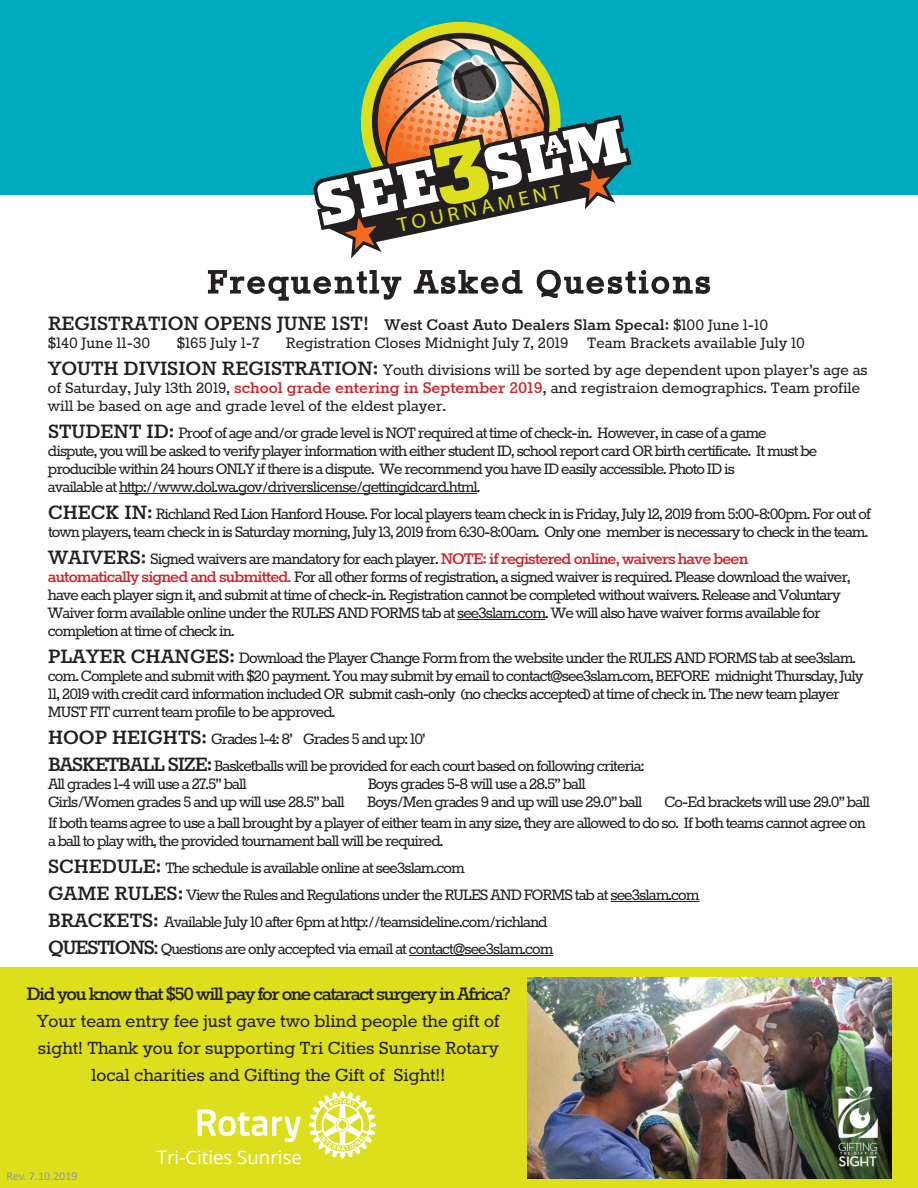
<style>
.page{position:relative;width:918px;height:1188px;background:#fff}
.page>*{position:absolute;margin:0;border:0;box-sizing:border-box;transform-origin:0 0}
.t1{font:39px "Rokkitt";letter-spacing:.075em;color:#231f20}
.t2{font:21px/27px "Rokkitt";color:#231f20;text-align:center}
.t3{font:700 21px "Rokkitt";letter-spacing:-.065em;color:#231f20}
.t4{font:700 20.25px "Colaborate";color:#dddf1d;scale:1.05 1}
.t5{font:18.6px "Open Sans";color:#fff}
.t6{font:18px/18px "Rokkitt";letter-spacing:-.05em;color:#231f20}
.t7{font:18px/27px "Rokkitt";color:#231f20}
.t8{font:700 18px/18px "Rokkitt";color:#231f20}
.t9{font:12px "Calibri";color:#97999c}
.s1{font-size:22.5px}
.s2{font-weight:400}
.s3{font-weight:700;font-size:22.5px}
.s4{font-weight:700;color:#d1232a}
.s5{font-weight:700}
</style>
<div class="page">
<div style="left:0;top:0;width:918px;height:194px;background:#00aabe"></div>
<div style="left:0;top:968px;width:918px;height:220px;background:#dddf1d"></div>
<svg style="left:313px;top:25px;width:319px;height:234px"></svg>
<svg style="left:207px;top:270px;width:195px;height:31px"></svg>
<svg style="left:413px;top:270px;width:110px;height:24px"></svg>
<svg style="left:536px;top:269px;width:175px;height:29px"></svg>
<hr style="left:119px;top:493px;width:358px;height:1px;background:#231f20">
<hr style="left:457px;top:619px;width:88px;height:1px;background:#231f20">
<hr style="left:611px;top:901px;width:88px;height:1px;background:#231f20">
<hr style="left:409px;top:955px;width:145px;height:1px;background:#231f20">
<svg style="left:197px;top:1109px;width:104px;height:33px"></svg>
<svg style="left:309px;top:1091px;width:67px;height:67px"></svg>
<img style="left:527px;top:978px;width:365px;height:200px">
<p class="t4" style="left:395px;top:213px;width:161px;rotate:-12deg">TOURNAMENT</p>
<h1 class="t1" style="left:208px;top:263px;width:504px">Frequently Asked Questions</h1>
<p class="t8" style="left:48px;top:317px;width:722px"><span class="s1">REGISTRATION OPENS JUNE 1ST!</span> West Coast Auto Dealers Slam Specal: <span class="s2">$100 June 1-10 $140 June 11-30</span></p>
<p class="t6" style="left:177px;top:335px;width:84px">$165 July 1-7</p>
<p class="t7" style="left:48px;top:330px;width:821px;text-indent:238px">Registration Closes Midnight July 7, 2019 Team Brackets available July 10<br><span class="s3">YOUTH DIVISION REGISTRATION:</span> Youth divisions will be sorted by age dependent upon player’s age as</p>
<p class="t7" style="left:48px;top:380px;width:814px;line-height:18px">of Saturday, July 13th 2019, <span class="s4">school grade entering in September 2019</span><span class="s5">,</span> and registraion demographics. Team profile will be based on age and grade level of the eldest player.</p>
<p class="t6" style="left:48px;top:425px;width:771px"><span class="s3">STUDENT ID:</span> Proof of age and/or grade level is NOT required at time of check-in. However, in case of a game dispute, you will be asked to verify player information with either student ID, school report card OR birth certificate. It must be producible within 24 hours ONLY if there is a dispute. We recommend you have ID easily accessible. Photo ID is<br>available at http://www.dol.wa.gov/driverslicense/gettingidcard.html.</p>
<p class="t6" style="left:48px;top:506px;width:825px"><span class="s3">CHECK IN:</span> Richland Red Lion Hanford House. For local players team check in is Friday, July 12, 2019 from 5:00-8:00pm. For out of town players, team check in is Saturday morning, July 13, 2019 from 6:30-8:00am. Only one member is necessary to check in the team.</p>
<p class="t6" style="left:48px;top:551px;width:804px"><span class="s3">WAIVERS:</span> Signed waivers are mandatory for each player. <span class="s4">NOTE: if registered online, waivers have been<br>automatically signed and submitted.</span> For all other forms of registration, a signed waiver is required. Please download the waiver, have each player sign it, and submit at time of check-in. Registration cannot be completed without waivers. Release and Voluntary Waiver form available online under the RULES AND FORMS tab at see3slam.com. We will also have waiver forms available for completion at time of check in.</p>
<p class="t6" style="left:48px;top:650px;width:817px"><span class="s3">PLAYER CHANGES:</span> Download the Player Change Form from the website under the RULES AND FORMS tab at see3slam. com. Complete and submit with $20 payment. You may submit by email to contact@see3slam.com, BEFORE midnight Thursday, July 11, 2019 with credit card information included OR submit cash-only (no checks accepted) at time of check in. The new team player MUST FIT current team profile to be approved.</p>
<p class="t6" style="left:48px;top:726px;width:598px;line-height:27px"><span class="s3">HOOP HEIGHTS:</span> Grades 1-4: 8’ Grades 5 and up: 10’<br><span class="s3">BASKETBALL SIZE:</span> Basketballs will be provided for each court based on following criteria:</p>
<p class="t6" style="left:48px;top:776px;width:200px">All grades 1-4 will use a 27.5” ball</p>
<p class="t6" style="left:48px;top:776px;width:824px;text-indent:320px">Boys grades 5-8 will use a 28.5” ball<br>Girls/Women grades 5 and up will use 28.5” ball Boys/Men grades 9 and up will use 29.0” ball Co-Ed brackets will use 29.0” ball</p>
<p class="t6" style="left:48px;top:815px;width:819px">If both teams agree to use a ball brought by a player of either team in any size, they are allowed to do so. If both teams cannot agree on a ball to play with, the provided tournament ball will be required.</p>
<p class="t6" style="left:48px;top:855px;width:653px;line-height:27px"><span class="s3">SCHEDULE:</span> The schedule is available online at see3slam.com<br><span class="s3">GAME RULES:</span> View the Rules and Regulations under the RULES AND FORMS tab at see3slam.com <span class="s3">BRACKETS:</span> Available July 10 after 6pm at http://teamsideline.com/richland<br><span class="s3">QUESTIONS</span><span class="s1">:</span> Questions are only accepted via email at contact@see3slam.com</p>
<p class="t3" style="left:26px;top:983px;width:485px">Did you know that $50 will pay for one cataract surgery in Africa?</p>
<p class="t2" style="left:37px;top:1009px;width:464px">Your team entry fee just gave two blind people the gift of sight! Thank you for supporting Tri Cities Sunrise Rotary local charities and Gifting the Gift of Sight!!</p>
<p class="t9" style="left:7px;top:1168px;width:73px">Rev. 7.10.2019</p>
<p class="t5" style="left:157px;top:1145px;width:147px">Tri-Cities Sunrise</p>
</div>
